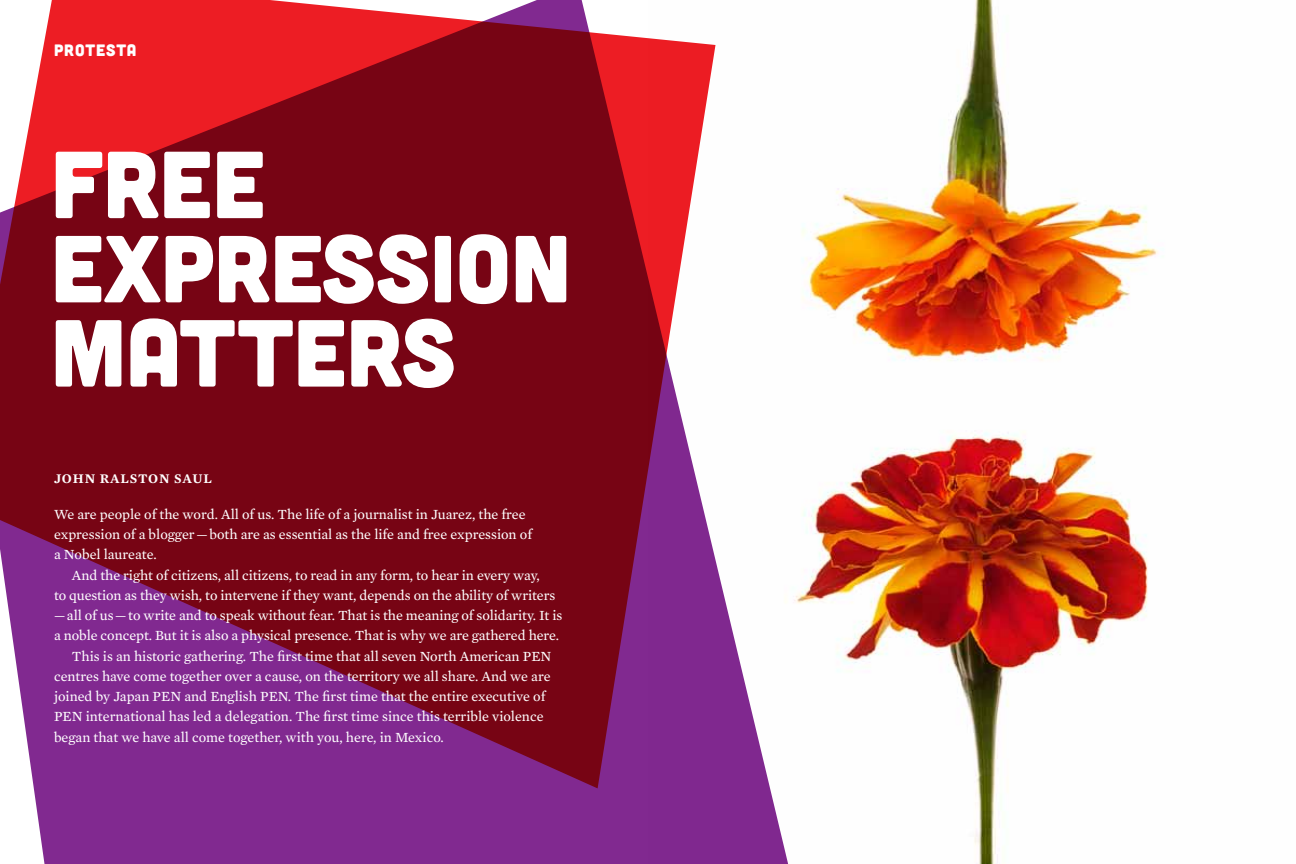
<style>
.page{position:relative;width:1296px;height:864px;background:#fff}
.page>*{position:absolute;margin:0;border:0;box-sizing:border-box;transform-origin:0 0}
.t1{font:94.95px/84.2px "Cubano";color:#fff}
.t2{font:16.5px "Cubano";letter-spacing:.05em;color:#fff}
.t3{font:14.25px/20.2px "Mercury Text G2";color:#fff}
.t4{font:600 13.5px "Mercury Text G2";letter-spacing:.06em;color:#fff}
</style>
<div class="page">
<svg style="left:0;top:0;width:648px;height:864px;background:#89173a"></svg>
<img style="left:648px;top:0;width:510px;height:864px">
<p class="t2" style="left:54px;top:40px;width:84px">PROTESTA</p>
<h1 class="t1" style="left:51px;top:138px;width:522px">FREE<br>EXPRESSION<br>MATTERS</h1>
<p class="t4" style="left:54px;top:470px;width:160px">JOHN RALSTON SAUL</p>
<p class="t3" style="left:54px;top:504px;width:480px">We are people of the word. All of us. The life of a journalist in Juarez, the free expression of a blogger—both are as essential as the life and free expression of a Nobel laureate.</p>
<p class="t3" style="left:72px;top:565px;width:469px">And the right of citizens, all citizens, to read in any form, to hear in every way,</p>
<p class="t3" style="left:54px;top:585px;width:503px">to question as they wish, to intervene if they want, depends on the ability of writers</p>
<p class="t3" style="left:54px;top:605px;width:510px">—all of us—to write and to speak without fear. That is the meaning of solidarity. It is</p>
<p class="t3" style="left:54px;top:626px;width:507px">a noble concept. But it is also a physical presence. That is why we are gathered here.</p>
<p class="t3" style="left:72px;top:646px;width:481px">This is an historic gathering. The first time that all seven North American PEN</p>
<p class="t3" style="left:54px;top:666px;width:498px">centres have come together over a cause, on the territory we all share. And we are</p>
<p class="t3" style="left:54px;top:686px;width:493px">joined by Japan PEN and English PEN. The first time that the entire executive of</p>
<p class="t3" style="left:54px;top:707px;width:491px">PEN international has led a delegation. The first time since this terrible violence</p>
<p class="t3" style="left:54px;top:727px;width:391px">began that we have all come together, with you, here, in Mexico.</p>
</div>
